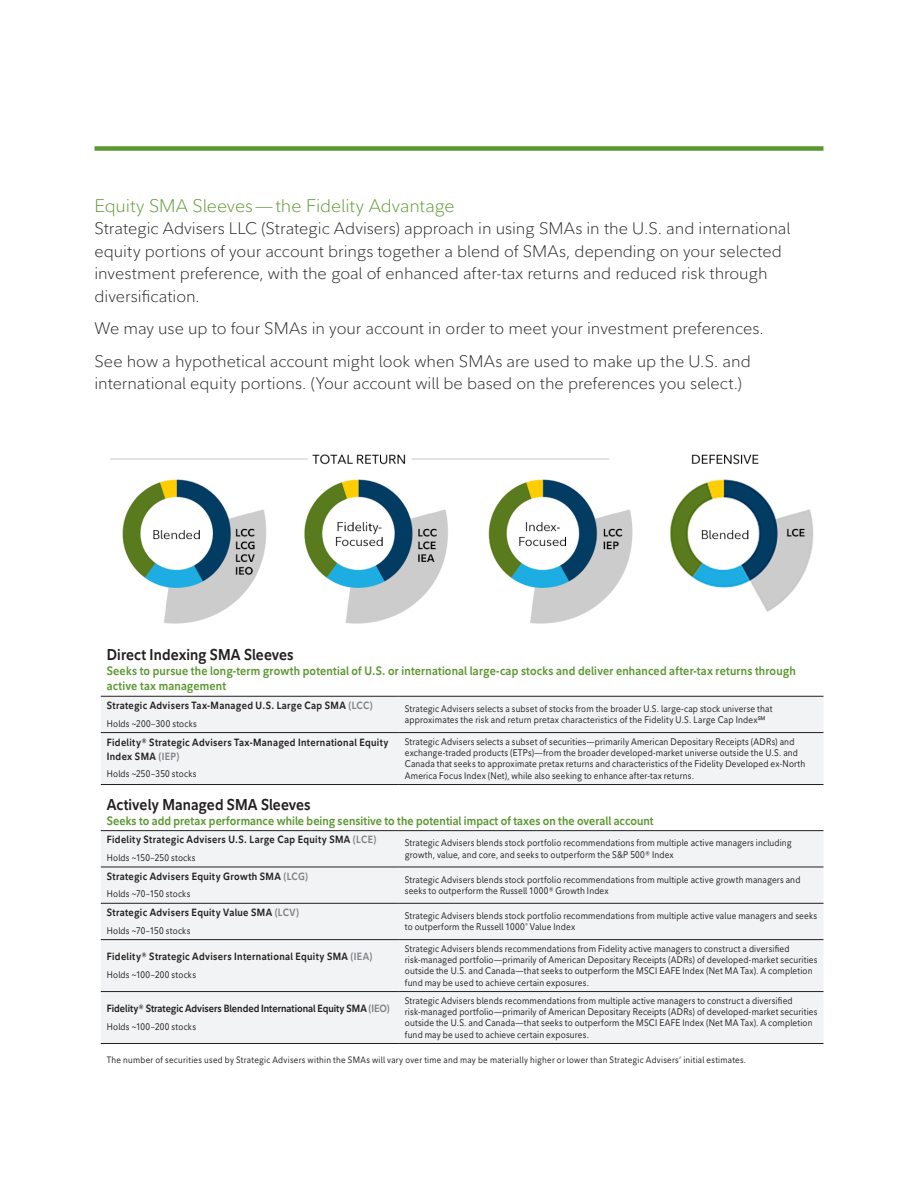
<style>
.page{position:relative;width:918px;height:1188px;background:#fff}
.page>*{position:absolute;margin:0;border:0;box-sizing:border-box;transform-origin:0 0}
.t1{font:300 18px "Fidelity Sans";letter-spacing:-.005em;color:#5c9731}
.t2{font:300 16.5px/22.5px "Fidelity Sans";letter-spacing:-.005em;color:#231f20}
.t3{font:700 15.6px "Fidelity Sans";letter-spacing:.01em;color:#231f20;scale:.87 1}
.t4{font:700 12.15px/15px "Fidelity Sans";letter-spacing:.015em;color:#5c9731;scale:.87 1}
.t5{font:700 10.35px/13.5px "Fidelity Sans";letter-spacing:.035em;color:#231f20;scale:.87 1}
.t6{font:700 10.35px "Fidelity Sans";color:#231f20;scale:.87 1}
.t7{font:9.45px/11.2px "Fidelity Sans";letter-spacing:.02em;color:#231f20;scale:.87 1}
.t8{font:9.15px "Fidelity Sans";letter-spacing:.035em;color:#231f20;scale:.87 1}
.s1{color:#808285}
</style>
<div class="page">
<div style="left:94px;top:146px;width:730px;height:5px;background:#5c9731"></div>
<img style="left:110px;top:454px;width:704px;height:170px">
<svg style="left:101px;top:697px;width:723px;height:346px;fill:#f2f3f4"></svg>
<hr style="left:101px;top:696px;width:298px;height:1px;background:#231f20">
<hr style="left:399px;top:696px;width:425px;height:1px;background:#231f20">
<hr style="left:101px;top:732px;width:298px;height:1px;background:#231f20">
<hr style="left:399px;top:732px;width:425px;height:1px;background:#231f20">
<hr style="left:101px;top:784px;width:298px;height:1px;background:#231f20">
<hr style="left:399px;top:784px;width:425px;height:1px;background:#231f20">
<hr style="left:101px;top:830px;width:298px;height:1px;background:#231f20">
<hr style="left:399px;top:830px;width:425px;height:1px;background:#231f20">
<hr style="left:101px;top:867px;width:298px;height:1px;background:#231f20">
<hr style="left:399px;top:867px;width:425px;height:1px;background:#231f20">
<hr style="left:101px;top:903px;width:298px;height:1px;background:#231f20">
<hr style="left:399px;top:903px;width:425px;height:1px;background:#231f20">
<hr style="left:101px;top:939px;width:298px;height:1px;background:#231f20">
<hr style="left:399px;top:939px;width:425px;height:1px;background:#231f20">
<hr style="left:101px;top:991px;width:298px;height:1px;background:#231f20">
<hr style="left:399px;top:991px;width:425px;height:1px;background:#231f20">
<hr style="left:101px;top:1043px;width:298px;height:1px;background:#231f20">
<hr style="left:399px;top:1043px;width:425px;height:1px;background:#231f20">
<h1 class="t1" style="left:94px;top:193px;width:362px">Equity SMA Sleeves—the Fidelity Advantage</h1>
<p class="t2" style="left:94px;top:217px;width:697px">Strategic Advisers LLC (Strategic Advisers) approach in using SMAs in the U.S. and international equity portions of your account brings together a blend of SMAs, depending on your selected investment preference, with the goal of enhanced after-tax returns and reduced risk through diversification.</p>
<h2 class="t2" style="left:94px;top:312px;width:671px;line-height:32.5px">We may use up to four SMAs in your account in order to meet your investment preferences.<br>See how a hypothetical account might look when SMAs are used to make up the U.S. and</h2>
<h2 class="t2" style="left:94px;top:372px;width:649px">international equity portions. (Your account will be based on the preferences you select.)</h2>
<h3 class="t3" style="left:107px;top:645px;width:216px">Direct Indexing SMA Sleeves</h3>
<p class="t4" style="left:107px;top:663px;width:793px">Seeks to pursue the long-term growth potential of U.S. or international large-cap stocks and deliver enhanced after-tax returns through active tax management</p>
<p class="t5" style="left:107px;top:698px;width:307px">Strategic Advisers Tax-Managed U.S. Large Cap SMA <span class="s1">(LCC)</span></p>
<p class="t7" style="left:107px;top:718px;width:105px">Holds ~200–300 stocks</p>
<p class="t7" style="left:405px;top:703px;width:424px">Strategic Advisers selects a subset of stocks from the broader U.S. large-cap stock universe that approximates the risk and return pretax characteristics of the Fidelity U.S. Large Cap Index℠</p>
<p class="t5" style="left:107px;top:736px;width:325px">Fidelity® Strategic Advisers Tax-Managed International Equity<br>Index SMA <span class="s1">(IEP)</span></p>
<p class="t7" style="left:107px;top:768px;width:105px">Holds ~250–350 stocks</p>
<p class="t7" style="left:405px;top:736px;width:462px">Strategic Advisers selects a subset of securities—primarily American Depositary Receipts (ADRs) and exchange-traded products (ETPs)—from the broader developed-market universe outside the U.S. and Canada that seeks to approximate pretax returns and characteristics of the Fidelity Developed ex-North America Focus Index (Net), while also seeking to enhance after-tax returns.</p>
<h3 class="t3" style="left:107px;top:794px;width:236px">Actively Managed SMA Sleeves</h3>
<p class="t4" style="left:107px;top:813px;width:630px">Seeks to add pretax performance while being sensitive to the potential impact of taxes on the overall account</p>
<p class="t5" style="left:107px;top:833px;width:311px">Fidelity Strategic Advisers U.S. Large Cap Equity SMA <span class="s1">(LCE)</span></p>
<p class="t7" style="left:107px;top:852px;width:104px">Holds ~150–250 stocks</p>
<p class="t7" style="left:405px;top:837px;width:446px">Strategic Advisers blends stock portfolio recommendations from multiple active managers including growth, value, and core, and seeks to outperform the S&amp;P 500® Index</p>
<p class="t5" style="left:107px;top:869px;width:233px">Strategic Advisers Equity Growth SMA <span class="s1">(LCG)</span></p>
<p class="t7" style="left:107px;top:888px;width:98px">Holds ~70–150 stocks</p>
<p class="t5" style="left:107px;top:905px;width:223px">Strategic Advisers Equity Value SMA <span class="s1">(LCV)</span></p>
<p class="t7" style="left:107px;top:925px;width:98px">Holds ~70–150 stocks</p>
<p class="t5" style="left:107px;top:950px;width:307px">Fidelity® Strategic Advisers International Equity SMA <span class="s1">(IEA)</span></p>
<p class="t7" style="left:107px;top:969px;width:104px">Holds ~100–200 stocks</p>
<p class="t7" style="left:405px;top:874px;width:456px">Strategic Advisers blends stock portfolio recommendations from multiple active growth managers and seeks to outperform the Russell 1000® Growth Index</p>
<p class="t7" style="left:405px;top:910px;width:475px">Strategic Advisers blends stock portfolio recommendations from multiple active value managers and seeks to outperform the Russell 1000<sup>®</sup> Value Index</p>
<p class="t7" style="left:405px;top:943px;width:476px">Strategic Advisers blends recommendations from Fidelity active managers to construct a diversified risk-managed portfolio—primarily of American Depositary Receipts (ADRs) of developed-market securities outside the U.S. and Canada—that seeks to outperform the MSCI EAFE Index (Net MA Tax). A completion fund may be used to achieve certain exposures.</p>
<p class="t7" style="left:405px;top:995px;width:476px">Strategic Advisers blends recommendations from multiple active managers to construct a diversified risk-managed portfolio—primarily of American Depositary Receipts (ADRs) of developed-market securities outside the U.S. and Canada—that seeks to outperform the MSCI EAFE Index (Net MA Tax). A completion fund may be used to achieve certain exposures.</p>
<p class="t8" style="left:107px;top:1054px;width:736px">The number of securities used by Strategic Advisers within the SMAs will vary over time and may be materially higher or lower than Strategic Advisers’ initial estimates.</p>
<p class="t6" style="left:107px;top:1002px;width:327px">Fidelity® Strategic Advisers Blended International Equity SMA <span class="s1">(IEO)</span></p>
<p class="t7" style="left:107px;top:1021px;width:104px">Holds ~100–200 stocks</p>
</div>
